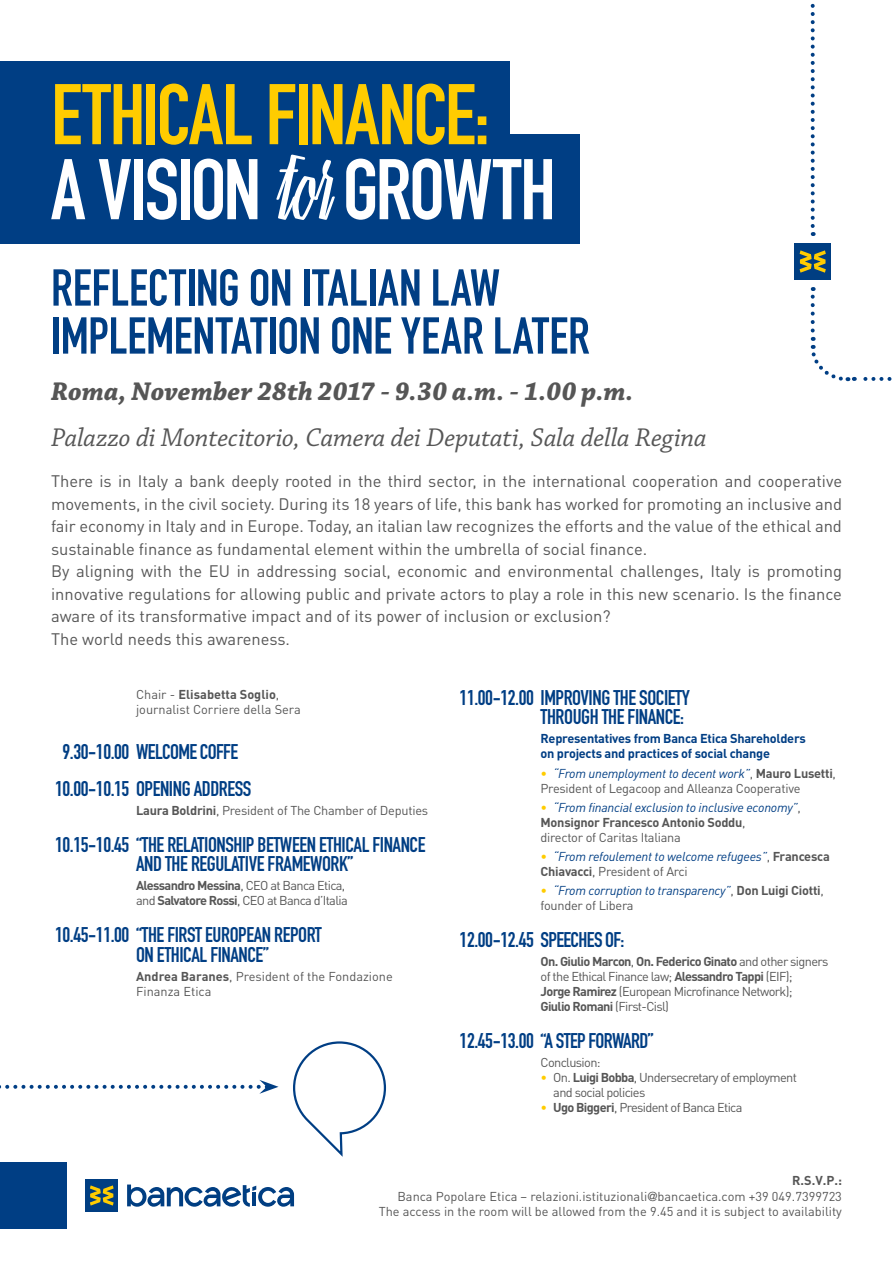
<style>
.page{position:relative;width:893px;height:1263px;background:#fff}
.page>*{position:absolute;margin:0;border:0;box-sizing:border-box;transform-origin:0 0}
.t1{font:84.45px/75px "DIN Engschrift Std";letter-spacing:-.03em;color:#fc0}
.t2{font:51px/48px "DIN Engschrift Std";letter-spacing:-.005em;color:#003e84}
.t3{font:italic 27px "Chaparral Pro";letter-spacing:-.005em;color:#565656}
.t4{font:italic 700 27px "Chaparral Pro";color:#565656}
.t5{font:21px/19.5px "DIN Engschrift Std";letter-spacing:-.02em;color:#003e84;text-align:center}
.t6{font:16.5px/22.5px "DIN Pro";color:#565656}
.t7{font:12.75px/15px "DIN Pro";letter-spacing:-.05em;color:#565656}
.t8{font:12.75px/15.8px "DIN Pro";color:#565656}
.t9{font:italic 12.75px "DIN";letter-spacing:-.02em;color:#003e84}
.t10{font:12.75px "DIN Pro";letter-spacing:-.02em;color:#565656}
.t11{font:700 12.75px/15px "DIN Pro";letter-spacing:-.02em;color:#003e84}
.t12{font:700 12.75px/15px "DIN Pro";letter-spacing:-.02em;color:#565656}
.s1{color:#fff}
.s2{font-family:"Linotype Gneisenauette";font-weight:300;color:#fff}
.s3{font-weight:700}
.s4{font-family:"DIN Pro";font-style:normal;color:#fc0}
.s5{font-family:"DIN Pro";font-style:normal;color:#565656}
.s6{font-family:"DIN Pro";font-weight:700;font-style:normal;color:#565656}
.s7{font-weight:400}
.s8{color:#fc0}
.s9{font-family:"Helvetica Neue"}
</style>
<div class="page">
<div style="left:0;top:62px;width:509px;height:109px;background:#003e84"></div>
<div style="left:0;top:134px;width:579px;height:109px;background:#003e84"></div>
<div style="left:0;top:1163px;width:66px;height:66px;background:#003e84"></div>
<div style="left:85px;top:1179px;width:33px;height:33px;background:#003e82"></div>
<svg style="left:90px;top:1185px;width:24px;height:20px"></svg>
<svg style="left:127px;top:1184px;width:167px;height:23px"></svg>
<svg style="left:0;top:1080px;width:279px;height:14px"></svg>
<svg style="left:811px;top:3px;width:4px;height:223px"></svg>
<svg style="left:293px;top:1041px;width:93px;height:116px"></svg>
<svg style="left:811px;top:287px;width:4px;height:44px"></svg>
<svg style="left:810px;top:337px;width:38px;height:45px"></svg>
<svg style="left:854px;top:377px;width:38px;height:4px"></svg>
<div style="left:794px;top:243px;width:37px;height:37px;background:#003e82"></div>
<svg style="left:800px;top:250px;width:26px;height:23px"></svg>
<h1 class="t1" style="left:51px;top:78px;width:506px">ETHICAL FINANCE:<br><span class="s1">A VISION</span> <span class="s2">for</span> <span class="s1">GROWTH</span></h1>
<h2 class="t2" style="left:51px;top:264px;width:540px">REFLECTING ON ITALIAN LAW<br>IMPLEMENTATION ONE YEAR LATER</h2>
<h3 class="t4" style="left:51px;top:375px;width:584px">Roma, November 28th 2017 - 9.30 a.m. - 1.00 p.m.</h3>
<h3 class="t3" style="left:51px;top:422px;width:657px">Palazzo di Montecitorio, Camera dei Deputati, Sala della Regina</h3>
<p class="t6" style="left:51px;top:469px;width:792px">There is in Italy a bank deeply rooted in the third sector, in the international cooperation and cooperative movements, in the civil society. During its 18 years of life, this bank has worked for promoting an inclusive and fair economy in Italy and in Europe. Today, an italian law recognizes the efforts and the value of the ethical and sustainable finance as fundamental element within the umbrella of social finance.<br>By aligning with the EU in addressing social, economic and environmental challenges, Italy is promoting innovative regulations for allowing public and private actors to play a role in this new scenario. Is the finance aware of its transformative impact and of its power of inclusion or exclusion?<br>The world needs this awareness.</p>
<p class="t8" style="left:136px;top:687px;width:166px;line-height:15px">Chair - <span class="s3">Elisabetta Soglio</span>, journalist Corriere della Sera</p>
<p class="t5" style="left:55px;top:734px;width:198px;line-height:36.5px">9.30-10.00 WELCOME COFFE<br>10.00-10.15 OPENING ADDRESS</p>
<p class="t10" style="left:136px;top:802px;width:294px"><span class="s3">Laura Boldrini</span>, President of The Chamber of Deputies</p>
<p class="t5" style="left:55px;top:835px;width:372px">10.15-10.45 “THE RELATIONSHIP BETWEEN ETHICAL FINANCE<br>AND THE REGULATIVE FRAMEWORK”</p>
<p class="t7" style="left:136px;top:878px;width:213px"><span class="s3">Alessandro Messina</span>, CEO at Banca Etica, and <span class="s3">Salvatore Rossi</span>, CEO at Banca d’Italia</p>
<p class="t5" style="left:136px;top:925px;width:187px;text-align:left;text-indent:-81px">10.45-11.00 “THE FIRST EUROPEAN REPORT<br>ON ETHICAL FINANCE”</p>
<p class="t8" style="left:136px;top:968px;width:258px;line-height:15px"><span class="s3">Andrea Baranes</span>, President of the Fondazione<br>Finanza Etica</p>
<p class="t5" style="left:460px;top:688px;width:232px;text-align:right">11.00-12.00 IMPROVING THE SOCIETY<br>THROUGH THE FINANCE:</p>
<p class="t11" style="left:540px;top:731px;width:267px">Representatives from Banca Etica Shareholders on projects and practices of social change</p>
<p class="t9" style="left:540px;top:765px;width:297px"><span class="s4">•</span> “From unemployment to decent work”<span class="s5">,</span> <span class="s6">Mauro Lusetti</span><span class="s5">,</span></p>
<p class="t10" style="left:540px;top:779px;width:261px">President of Legacoop and Alleanza Cooperative</p>
<p class="t9" style="left:540px;top:799px;width:262px"><span class="s4">•</span> “From financial exclusion to inclusive economy”<span class="s5">,</span></p>
<p class="t12" style="left:540px;top:814px;width:207px">Monsignor Francesco Antonio Soddu<span class="s7">, director of Caritas Italiana</span></p>
<p class="t9" style="left:540px;top:848px;width:291px"><span class="s4">•</span> “From refoulement to welcome refugees”<span class="s5">,</span> <span class="s6">Francesca</span></p>
<p class="t10" style="left:540px;top:863px;width:149px"><span class="s3">Chiavacci</span>, President of Arci</p>
<p class="t9" style="left:540px;top:883px;width:285px"><span class="s4">•</span> “From corruption to transparency”<span class="s5">,</span> <span class="s6">Don Luigi Ciotti</span><span class="s5">,</span></p>
<p class="t10" style="left:540px;top:897px;width:95px">founder of Libera</p>
<p class="t5" style="left:460px;top:930px;width:166px">12.00-12.45 SPEECHES OF:</p>
<p class="t7" style="left:540px;top:953px;width:289px"><span class="s3">On. Giulio Marcon</span>, <span class="s3">On. Federico Ginato</span> and other signers of the Ethical Finance law; <span class="s3">Alessandro Tappi</span> (EIF);<br><span class="s3">Jorge Ramirez</span> (European Microfinance Network);<br><span class="s3">Giulio Romani</span> (First-Cisl)</p>
<p class="t5" style="left:460px;top:1031px;width:196px">12.45-13.00 “A STEP FORWARD”</p>
<p class="t7" style="left:540px;top:1054px;width:62px">Conclusion:</p>
<p class="t7" style="left:553px;top:1069px;width:245px;text-indent:-13px"><span class="s8">•</span> On. <span class="s3">Luigi Bobba</span>, Undersecretary of employment and social policies</p>
<p class="t7" style="left:540px;top:1099px;width:203px"><span class="s8">•</span> <span class="s3">Ugo Biggeri</span>, President of Banca Etica</p>
<p class="t8" style="left:379px;top:1172px;width:465px;text-align:right"><span class="s3">R.S.V.P.:<br></span>Banca Popolare Etica – relazioni.istituzionali<span class="s9">@</span>bancaetica.com +39 049.7399723<br>The access in the room will be allowed from the 9.45 and it is subject to availability</p>
</div>
